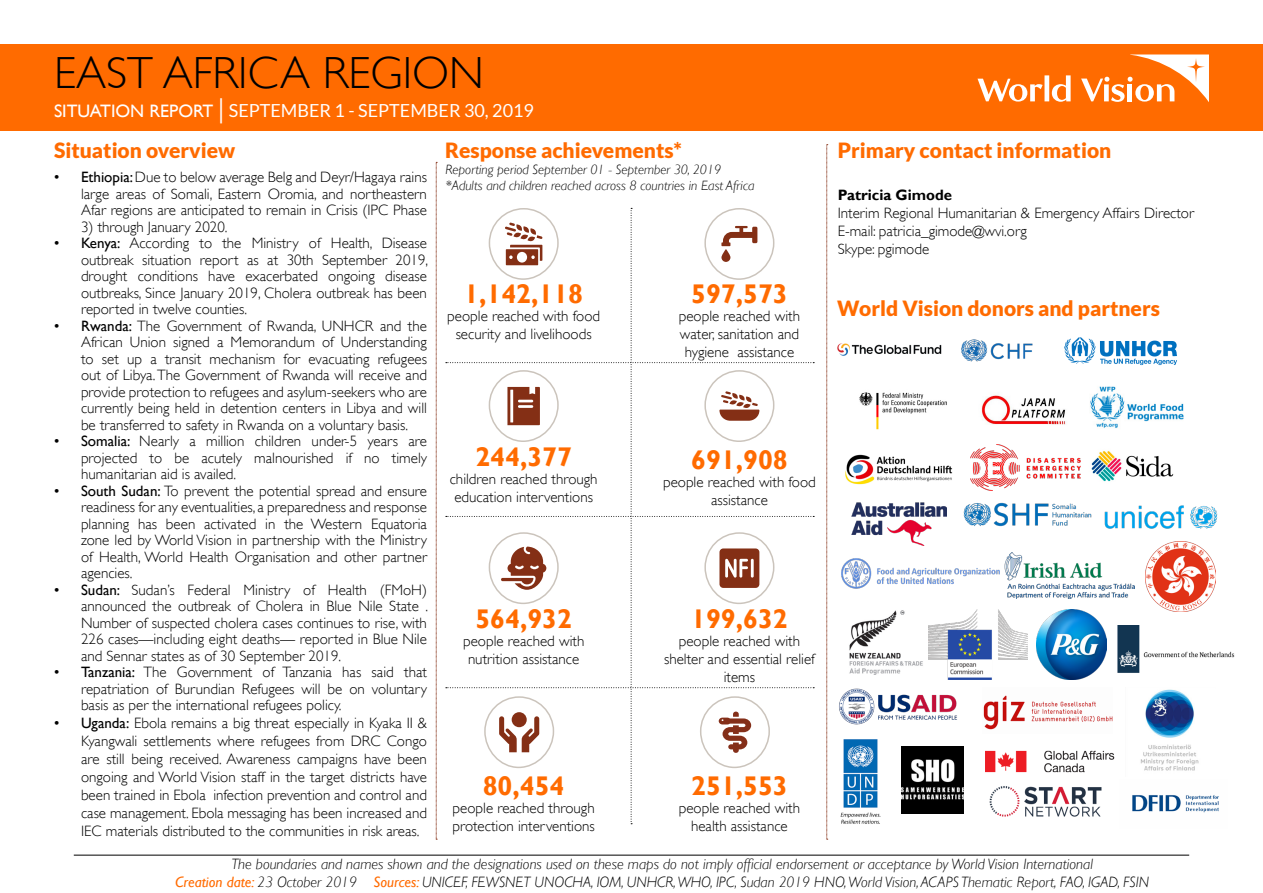
<style>
.page{position:relative;width:1263px;height:893px;background:#fff}
.page>*{position:absolute;margin:0;border:0;box-sizing:border-box;transform-origin:0 0}
.t1{font:300 45px "Gill Sans";color:#000}
.t2{font:700 27px "Gill Sans";color:#ff6b00}
.t3{font:900 21px "Lato";color:#ff6b00}
.t4{font:18px "Lato";color:#fff}
.t5{font:300 15px/16.5px "Gill Sans";color:#000;text-align:justify}
.t6{font:italic 300 15px/18px "Gill Sans";color:#000;text-align:center}
.t7{font:700 15px "Gill Sans";color:#000}
.t8{font:italic 300 13.5px "Gill Sans";color:#000}
.s1{font-family:"Gill Sans"}
.s2{font-family:"Gill Sans";font-size:27.3px}
.s3{font-weight:400}
.s4{font-weight:400;color:#ff6b00}
</style>
<div class="page">
<hr style="left:74px;top:855px;width:1115px;height:1px;background:#000">
<div style="left:0;top:44px;width:1263px;height:86px;background:#ff6b00"></div>
<svg style="left:977px;top:55px;width:232px;height:47px"></svg>
<svg style="left:436px;top:162px;width:1px;height:678px"></svg>
<svg style="left:826px;top:144px;width:2px;height:696px"></svg>
<img style="left:859px;top:392px;width:88px;height:38px">
<img style="left:845px;top:454px;width:108px;height:31px">
<img style="left:963px;top:502px;width:128px;height:24px">
<img style="left:837px;top:343px;width:104px;height:13px">
<img style="left:849px;top:610px;width:74px;height:65px">
<img style="left:840px;top:739px;width:41px;height:85px">
<img style="left:961px;top:339px;width:72px;height:23px">
<img style="left:971px;top:445px;width:109px;height:45px">
<img style="left:981px;top:395px;width:85px;height:30px">
<img style="left:839px;top:688px;width:118px;height:37px">
<img style="left:1117px;top:626px;width:118px;height:47px">
<img style="left:841px;top:558px;width:159px;height:31px">
<img style="left:1132px;top:795px;width:87px;height:18px">
<img style="left:983px;top:695px;width:129px;height:35px">
<img style="left:928px;top:609px;width:100px;height:70px">
<img style="left:1091px;top:451px;width:83px;height:31px">
<img style="left:1036px;top:609px;width:70px;height:70px">
<img style="left:1145px;top:542px;width:70px;height:70px">
<img style="left:1004px;top:552px;width:131px;height:47px">
<img style="left:985px;top:750px;width:130px;height:23px">
<img style="left:1090px;top:386px;width:94px;height:42px">
<img style="left:1104px;top:505px;width:114px;height:24px">
<img style="left:901px;top:746px;width:63px;height:67px">
<img style="left:852px;top:502px;width:95px;height:43px">
<img style="left:989px;top:786px;width:113px;height:31px">
<img style="left:1064px;top:337px;width:113px;height:28px">
<svg style="left:446px;top:208px;width:368px;height:616px"></svg>
<img style="left:1140px;top:689px;width:59px;height:82px">
<h1 class="t1" style="left:54px;top:47px;width:431px">EAST AFRICA REGION</h1>
<p class="t4" style="left:54px;top:101px;width:481px"><span class="s1">SITUATION REPORT</span> <span class="s2">|</span> SEPTEMBER 1 - SEPTEMBER 30, 2019</p>
<p class="t3" style="left:54px;top:138px;width:183px">Situation overview</p>
<p class="t3" style="left:445px;top:138px;width:238px">Response achievements*</p>
<p class="t5" style="left:81px;top:169px;width:347px;text-indent:-27px"><span class="s3">• Ethiopia:</span> Due to below average Belg and Deyr/Hagaya rains large areas of Somali, Eastern Oromia, and northeastern Afar regions are anticipated to remain in Crisis (IPC Phase</p>
<p class="t5" style="left:81px;top:218px;width:148px">3) through January 2020.</p>
<p class="t5" style="left:81px;top:235px;width:349px;text-indent:-27px"><span class="s3">• Kenya:</span> According to the Ministry of Health, Disease outbreak situation report as at 30th September 2019, drought conditions have exacerbated ongoing disease outbreaks, Since January 2019, Cholera outbreak has been reported in twelve counties.</p>
<p class="t5" style="left:81px;top:317px;width:347px;text-indent:-27px"><span class="s3">• Rwanda:</span> The Government of Rwanda, UNHCR and the African Union signed a Memorandum of Understanding to set up a transit mechanism for evacuating refugees out of Libya. The Government of Rwanda will receive and provide protection to refugees and asylum-seekers who are currently being held in detention centers in Libya and will be transferred to safety in Rwanda on a voluntary basis.</p>
<p class="t5" style="left:81px;top:433px;width:347px;text-indent:-27px"><span class="s3">• Somalia:</span> Nearly a million children under-5 years are projected to be acutely malnourished if no timely humanitarian aid is availed.</p>
<p class="t5" style="left:81px;top:482px;width:347px;text-indent:-27px"><span class="s3">• South Sudan:</span> To prevent the potential spread and ensure readiness for any eventualities, a preparedness and response planning has been activated in the Western Equatoria zone led by World Vision in partnership with the Ministry of Health, World Health Organisation and other partner agencies.</p>
<p class="t5" style="left:81px;top:581px;width:349px;text-indent:-27px"><span class="s3">• Sudan:</span> Sudan’s Federal Ministry of Health (FMoH) announced the outbreak of Cholera in Blue Nile State .<br>Number of suspected cholera cases continues to rise, with 226 cases—including eight deaths— reported in Blue Nile and Sennar states as of 30 September 2019.</p>
<p class="t5" style="left:81px;top:664px;width:347px;text-indent:-27px"><span class="s3">• Tanzania:</span> The Government of Tanzania has said that repatriation of Burundian Refugees will be on voluntary basis as per the international refugees policy.</p>
<p class="t5" style="left:81px;top:714px;width:347px;line-height:18px;text-indent:-27px"><span class="s3">• Uganda:</span> Ebola remains a big threat especially in Kyaka II &amp; Kyangwali settlements where refugees from DRC Congo are still being received. Awareness campaigns have been ongoing and World Vision staff in the target districts have been trained in Ebola infection prevention and control and case management. Ebola messaging has been increased and IEC materials distributed to the communities in risk areas.</p>
<p class="t8" style="left:445px;top:161px;width:277px">Reporting period September 01 - September 30, 2019</p>
<p class="t8" style="left:445px;top:177px;width:311px">*Adults and children reached across 8 countries in East Africa</p>
<p class="t2" style="left:464px;top:278px;width:120px">1,142,118</p>
<p class="t5" style="left:447px;top:307px;width:154px;line-height:18px;text-align:center">people reached with food security and livelihoods</p>
<p class="t2" style="left:475px;top:441px;width:98px">244,377</p>
<p class="t5" style="left:450px;top:470px;width:149px;line-height:18px;text-align:center">children reached through education interventions</p>
<p class="t2" style="left:475px;top:603px;width:98px">564,932</p>
<p class="t5" style="left:463px;top:632px;width:123px;line-height:18px;text-align:center">people reached with nutrition assistance</p>
<p class="t2" style="left:483px;top:770px;width:83px">80,454</p>
<p class="t5" style="left:452px;top:799px;width:144px;line-height:18px">people reached through protection interventions</p>
<p class="t2" style="left:691px;top:278px;width:98px">597,573</p>
<p class="t5" style="left:679px;top:307px;width:123px;line-height:18px;text-align:center">people reached with water, sanitation and hygiene assistance</p>
<p class="t2" style="left:691px;top:444px;width:98px">691,908</p>
<p class="t5" style="left:663px;top:473px;width:154px;line-height:18px;text-align:center">people reached with food assistance</p>
<p class="t2" style="left:691px;top:603px;width:98px">199,632</p>
<p class="t5" style="left:664px;top:632px;width:152px;line-height:18px;text-align:center">people reached with shelter and essential relief items</p>
<p class="t2" style="left:691px;top:770px;width:98px">251,553</p>
<p class="t5" style="left:679px;top:799px;width:123px;line-height:18px;text-align:center">people reached with health assistance</p>
<p class="t3" style="left:838px;top:138px;width:275px">Primary contact information</p>
<p class="t7" style="left:838px;top:186px;width:116px">Patricia Gimode</p>
<p class="t5" style="left:838px;top:205px;width:358px">Interim Regional Humanitarian &amp; Emergency Affairs Director</p>
<p class="t5" style="left:838px;top:223px;width:191px">E-mail: patricia_gimode@wvi.org</p>
<p class="t5" style="left:838px;top:241px;width:93px">Skype: pgimode</p>
<p class="t3" style="left:837px;top:296px;width:324px">World Vision donors and partners</p>
<p class="t6" style="left:175px;top:855px;width:975px">The boundaries and names shown and the designations used on these maps do not imply official endorsement or acceptance by World Vision International<br><span class="s4">Creation date:</span> 23 October 2019 <span class="s4">Sources:</span> UNICEF, FEWSNET UNOCHA, IOM, UNHCR, WHO, IPC, Sudan 2019 HNO, World Vision, ACAPS Thematic Report, FAO, IGAD, FSIN</p>
</div>
